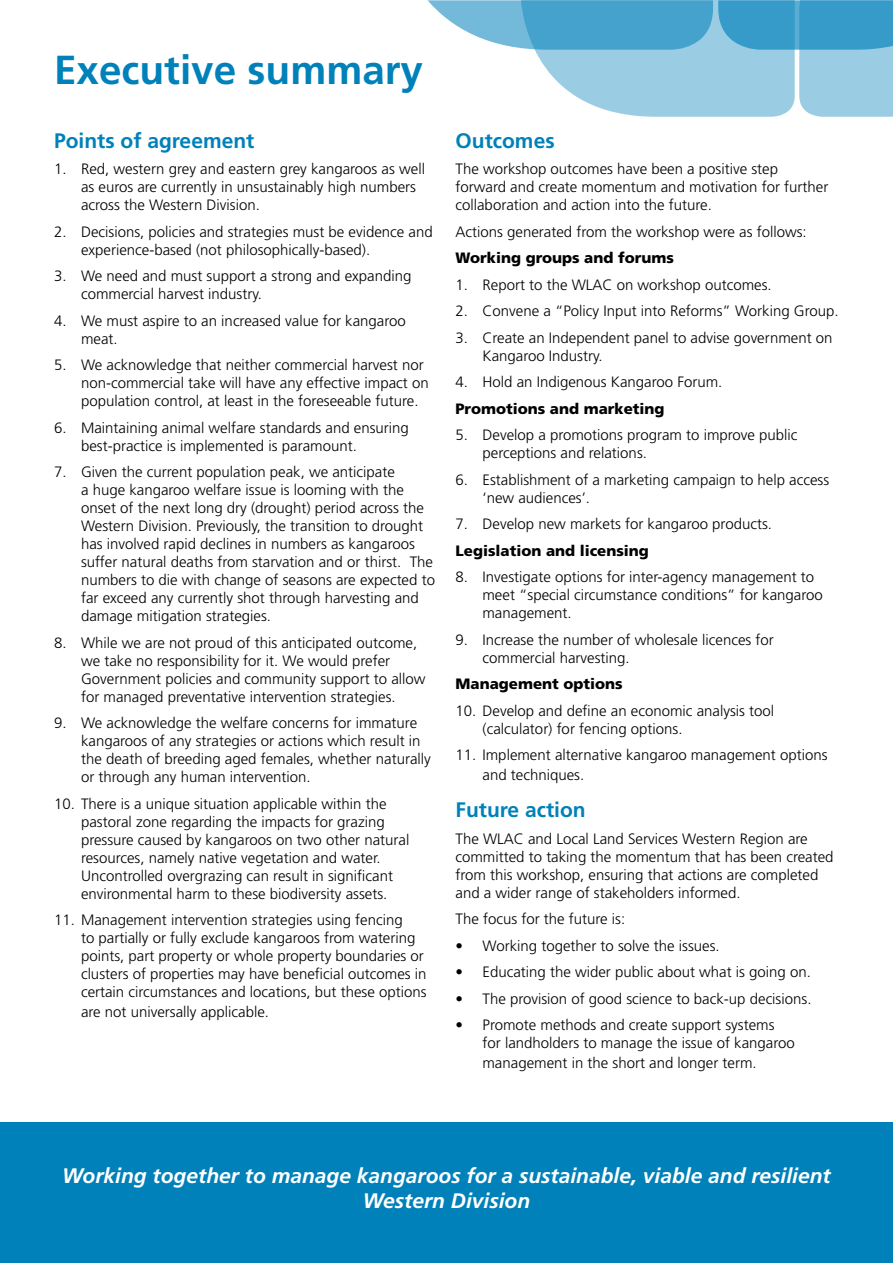
<style>
.page{position:relative;width:893px;height:1263px;background:#fff}
.page>*{position:absolute;margin:0;border:0;box-sizing:border-box;transform-origin:0 0}
.t1{font:700 40.5px "Frutiger LT Std";color:#0081ba}
.t2{font:italic 700 21px/25.2px "Frutiger LT Std";color:#fff;text-align:center}
.sub_head{font:700 21px "Frutiger LT Std";color:#0081ba}
.t3{font:300 15px/18px "Frutiger LT Std";color:#000}
.t4{font:900 15px "Frutiger LT Std";color:#000}
</style>
<div class="page">
<svg style="left:428px;top:0;width:465px;height:117px"></svg>
<div style="left:0;top:1123px;width:893px;height:140px;background:#0081ba"></div>
<p class="t1" style="left:54px;top:47px;width:371px">Executive summary</p>
<p class="sub_head" style="left:54px;top:128px;width:202px">Points of agreement</p>
<p class="t3" style="left:81px;top:160px;width:345px;text-indent:-27px">1. Red, western grey and eastern grey kangaroos as well as euros are currently in unsustainably high numbers across the Western Division.</p>
<p class="t3" style="left:81px;top:223px;width:353px;text-indent:-27px">2. Decisions, policies and strategies must be evidence and experience-based (not philosophically-based).</p>
<p class="t3" style="left:81px;top:267px;width:332px;text-indent:-27px">3. We need and must support a strong and expanding commercial harvest industry.</p>
<p class="t3" style="left:81px;top:312px;width:326px;text-indent:-27px">4. We must aspire to an increased value for kangaroo meat.</p>
<p class="t3" style="left:81px;top:356px;width:349px;text-indent:-27px">5. We acknowledge that neither commercial harvest nor non-commercial take will have any effective impact on population control, at least in the foreseeable future.</p>
<p class="t3" style="left:81px;top:419px;width:329px;text-indent:-27px">6. Maintaining animal welfare standards and ensuring best-practice is implemented is paramount.</p>
<p class="t3" style="left:81px;top:463px;width:355px;text-indent:-27px">7. Given the current population peak, we anticipate<br>a huge kangaroo welfare issue is looming with the onset of the next long dry (drought) period across the Western Division. Previously, the transition to drought has involved rapid declines in numbers as kangaroos suffer natural deaths from starvation and or thirst. The numbers to die with change of seasons are expected to far exceed any currently shot through harvesting and damage mitigation strategies.</p>
<p class="t3" style="left:81px;top:634px;width:346px;text-indent:-27px">8. While we are not proud of this anticipated outcome, we take no responsibility for it. We would prefer Government policies and community support to allow for managed preventative intervention strategies.</p>
<p class="t3" style="left:81px;top:714px;width:351px;text-indent:-27px">9. We acknowledge the welfare concerns for immature kangaroos of any strategies or actions which result in the death of breeding aged females, whether naturally or through any human intervention.</p>
<p class="t3" style="left:81px;top:795px;width:330px;text-indent:-27px">10. There is a unique situation applicable within the pastoral zone regarding the impacts for grazing pressure caused by kangaroos on two other natural resources, namely native vegetation and water.<br>Uncontrolled overgrazing can result in significant environmental harm to these biodiversity assets.</p>
<p class="t3" style="left:81px;top:911px;width:347px;text-indent:-27px">11. Management intervention strategies using fencing<br>to partially or fully exclude kangaroos from watering points, part property or whole property boundaries or clusters of properties may have beneficial outcomes in certain circumstances and locations, but these options</p>
<p class="t3" style="left:81px;top:1003px;width:190px">are not universally applicable.</p>
<p class="sub_head" style="left:455px;top:128px;width:101px">Outcomes</p>
<p class="t3" style="left:455px;top:160px;width:374px">The workshop outcomes have been a positive step forward and create momentum and motivation for further collaboration and action into the future.</p>
<p class="t3" style="left:455px;top:223px;width:353px">Actions generated from the workshop were as follows:</p>
<p class="t4" style="left:455px;top:249px;width:220px">Working groups and forums</p>
<p class="t3" style="left:455px;top:276px;width:318px">1. Report to the WLAC on workshop outcomes.</p>
<p class="t3" style="left:455px;top:302px;width:385px">2. Convene a “Policy Input into Reforms” Working Group.</p>
<p class="t3" style="left:482px;top:329px;width:352px;text-indent:-27px">3. Create an Independent panel to advise government on<br>Kangaroo Industry.</p>
<p class="t3" style="left:455px;top:373px;width:268px">4. Hold an Indigenous Kangaroo Forum.</p>
<p class="t4" style="left:455px;top:399px;width:211px">Promotions and marketing</p>
<p class="t3" style="left:482px;top:426px;width:317px;text-indent:-27px">5. Develop a promotions program to improve public perceptions and relations.</p>
<p class="t3" style="left:482px;top:471px;width:348px;text-indent:-27px">6. Establishment of a marketing campaign to help access ‘new audiences’.</p>
<p class="t3" style="left:455px;top:515px;width:318px">7. Develop new markets for kangaroo products.</p>
<p class="t4" style="left:455px;top:541px;width:195px">Legislation and licensing</p>
<p class="t3" style="left:482px;top:568px;width:342px;text-indent:-27px">8. Investigate options for inter-agency management to meet “special circumstance conditions” for kangaroo management.</p>
<p class="t3" style="left:482px;top:631px;width:293px;text-indent:-27px">9. Increase the number of wholesale licences for commercial harvesting.</p>
<p class="t4" style="left:455px;top:675px;width:169px">Management options</p>
<p class="t3" style="left:482px;top:702px;width:293px;text-indent:-27px">10. Develop and define an economic analysis tool (calculator) for fencing options.</p>
<p class="t3" style="left:482px;top:745px;width:347px;line-height:19.8px;text-indent:-27px">11. Implement alternative kangaroo management options and techniques.</p>
<p class="sub_head" style="left:455px;top:797px;width:132px">Future action</p>
<p class="t3" style="left:455px;top:829px;width:380px">The WLAC and Local Land Services Western Region are committed to taking the momentum that has been created from this workshop, ensuring that actions are completed and a wider range of stakeholders informed.</p>
<p class="t3" style="left:455px;top:910px;width:171px">The focus for the future is:</p>
<p class="t3" style="left:455px;top:936px;width:266px">• Working together to solve the issues.</p>
<p class="t3" style="left:455px;top:963px;width:357px">• Educating the wider public about what is going on.</p>
<p class="t3" style="left:455px;top:989px;width:357px">• The provision of good science to back-up decisions.</p>
<p class="t3" style="left:482px;top:1016px;width:314px;text-indent:-27px">• Promote methods and create support systems for landholders to manage the issue of kangaroo</p>
<p class="t3" style="left:482px;top:1054px;width:276px">management in the short and longer term.</p>
<p class="t2" style="left:62px;top:1163px;width:770px">Working together to manage kangaroos for a sustainable, viable and resilient<br>Western Division</p>
</div>
